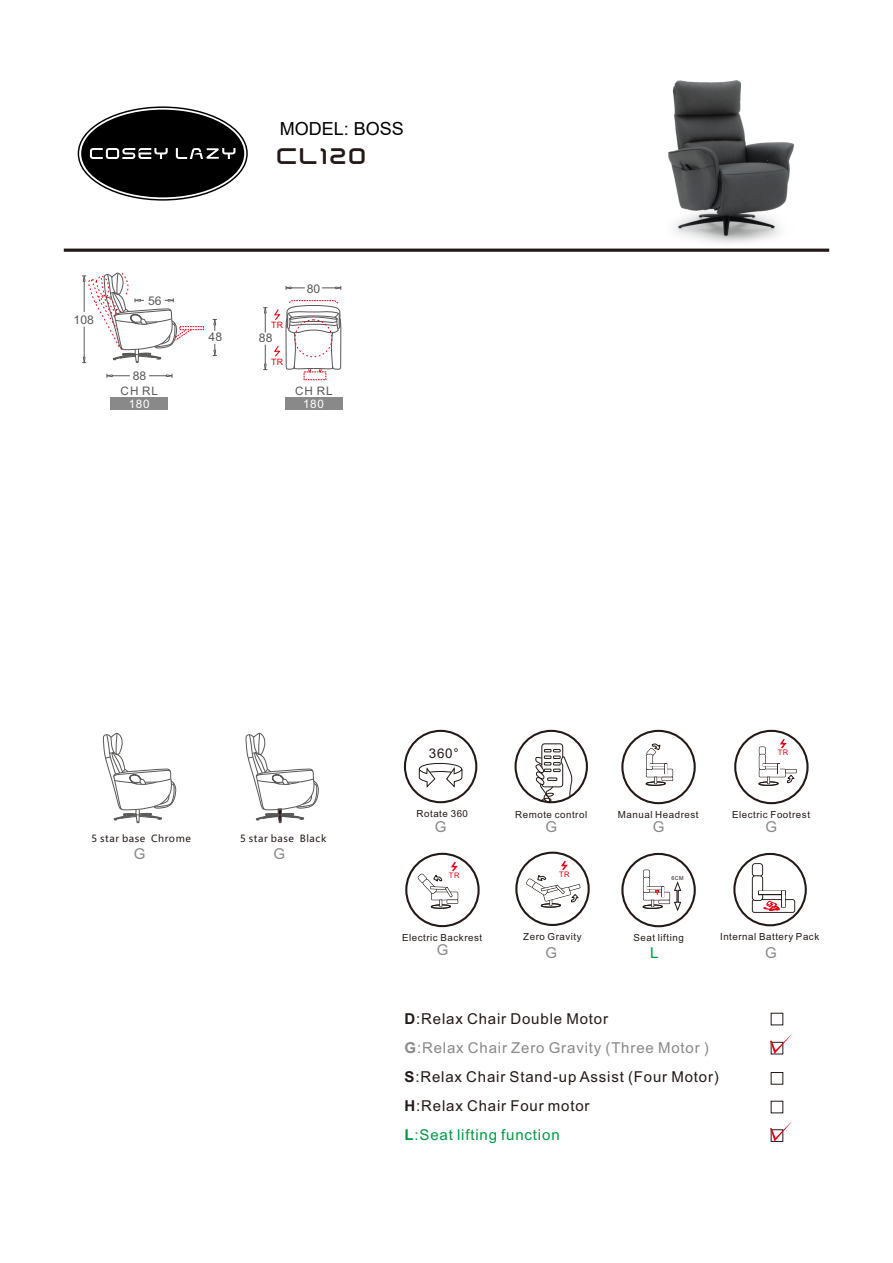
<style>
.page{position:relative;width:893px;height:1263px;background:#fff}
.page>*{position:absolute;margin:0;border:0;box-sizing:border-box;transform-origin:0 0}
.t1{font:27px "Saved By Zero";letter-spacing:.065em;color:#231916}
.t2{font:18px "Arial";color:#000}
.t3{font:15px/29px "Arial";letter-spacing:.055em;color:#231916}
.t4{font:15px "Arial";color:#898989}
.t5{font:15px "Arial";color:#094}
.t6{font:13.35px "Arial";color:#231916}
.t7{font:12px "Arial";color:#595857}
.t8{font:11.7px "Arial";letter-spacing:.08em;color:#595857}
.t9{font:11.7px "Arial";letter-spacing:.055em;color:#fff}
.t10{font:9.75px "Arial";letter-spacing:.055em;color:#231916}
.t11{font:9.75px "Microsoft Ya Hei";letter-spacing:.06em;color:#231916}
.t12{font:8.85px "Arial";color:#e60013}
.t13{font:7.65px "Arial";color:#e60013}
.t14{font:5.4px "Arial";color:#231916}
.s1{font-weight:700}
.s2{font-weight:700;color:#898989}
.s3{color:#898989}
.s4{font-weight:700;color:#094}
.s5{color:#094}
</style>
<div class="page">
<hr style="left:64px;top:249px;width:765px;height:3px;background:#231916">
<svg style="left:213px;top:344px;width:4px;height:12px"></svg>
<svg style="left:213px;top:319px;width:4px;height:12px"></svg>
<div style="left:111px;top:398px;width:57px;height:12px;background:#898989"></div>
<svg style="left:263px;top:345px;width:4px;height:26px"></svg>
<svg style="left:263px;top:307px;width:4px;height:26px"></svg>
<svg style="left:322px;top:286px;width:20px;height:4px"></svg>
<div style="left:285px;top:398px;width:58px;height:12px;background:#898989"></div>
<svg style="left:274px;top:300px;width:68px;height:98px"></svg>
<div style="left:771px;top:1072px;width:12px;height:13px;border:1px solid #231916"></div>
<div style="left:771px;top:1129px;width:12px;height:13px;border:1px solid #231916"></div>
<svg style="left:770px;top:1035px;width:21px;height:19px"></svg>
<svg style="left:285px;top:286px;width:20px;height:4px"></svg>
<svg style="left:78px;top:106px;width:170px;height:95px"></svg>
<svg style="left:82px;top:272px;width:110px;height:106px"></svg>
<svg style="left:103px;top:732px;width:74px;height:92px"></svg>
<svg style="left:245px;top:732px;width:74px;height:92px"></svg>
<div style="left:646px;top:769px;width:27px;height:8px;border:1px solid #231916"></div>
<div style="left:621px;top:730px;width:75px;height:74px;border:2px solid #231916;border-radius:50%"></div>
<div style="left:661px;top:777px;width:12px;height:4px;border:1px solid #231916"></div>
<svg style="left:645px;top:743px;width:27px;height:43px"></svg>
<div style="left:515px;top:852px;width:75px;height:74px;border:2px solid #231916;border-radius:50%"></div>
<svg style="left:525px;top:859px;width:56px;height:49px"></svg>
<div style="left:405px;top:853px;width:75px;height:74px;border:2px solid #231916;border-radius:50%"></div>
<svg style="left:416px;top:860px;width:43px;height:49px"></svg>
<div style="left:759px;top:769px;width:27px;height:8px;border:1px solid #231916"></div>
<div style="left:759px;top:769px;width:26px;height:8px;background:#fff"></div>
<div style="left:759px;top:746px;width:7px;height:9px;border:1px solid #231916;border-radius:2px"></div>
<div style="left:759px;top:747px;width:6px;height:7px;background:#fff;border-radius:2px"></div>
<div style="left:759px;top:754px;width:7px;height:16px;border:1px solid #231916;border-radius:2px"></div>
<div style="left:759px;top:754px;width:6px;height:15px;background:#fff;border-radius:2px"></div>
<svg style="left:758px;top:763px;width:22px;height:23px"></svg>
<div style="left:734px;top:730px;width:75px;height:74px;border:2px solid #231916;border-radius:50%"></div>
<div style="left:785px;top:769px;width:12px;height:4px;border:1px solid #231916"></div>
<svg style="left:780px;top:738px;width:7px;height:11px"></svg>
<svg style="left:786px;top:770px;width:10px;height:13px"></svg>
<svg style="left:418px;top:762px;width:45px;height:26px"></svg>
<div style="left:404px;top:730px;width:73px;height:73px;border:2px solid #231916;border-radius:50%"></div>
<div style="left:752px;top:899px;width:43px;height:14px;border:2px solid #231916;border-radius:2px"></div>
<div style="left:753px;top:900px;width:41px;height:12px;background:#fff;border-radius:2px"></div>
<div style="left:752px;top:863px;width:11px;height:14px;border:2px solid #231916;border-radius:2px"></div>
<div style="left:753px;top:864px;width:9px;height:12px;background:#fff;border-radius:2px"></div>
<div style="left:752px;top:875px;width:11px;height:26px;border:2px solid #231916;border-radius:2px"></div>
<div style="left:753px;top:876px;width:9px;height:24px;background:#fff;border-radius:2px"></div>
<div style="left:758px;top:890px;width:28px;height:5px;border:2px solid #231916"></div>
<hr style="left:759px;top:891px;width:26px;height:3px;background:#fff">
<div style="left:781px;top:890px;width:5px;height:18px;border:2px solid #231916"></div>
<hr style="left:782px;top:891px;width:3px;height:16px;background:#fff">
<div style="left:733px;top:853px;width:74px;height:73px;border:2px solid #231916;border-radius:50%"></div>
<svg style="left:763px;top:901px;width:17px;height:10px"></svg>
<div style="left:621px;top:853px;width:75px;height:74px;border:2px solid #231916;border-radius:50%"></div>
<svg style="left:642px;top:870px;width:39px;height:41px"></svg>
<div style="left:541px;top:743px;width:22px;height:44px;border:1px solid #231916;border-radius:3px"></div>
<svg style="left:534px;top:749px;width:39px;height:55px"></svg>
<div style="left:514px;top:730px;width:74px;height:73px;border:2px solid #231916;border-radius:50%"></div>
<svg style="left:770px;top:1122px;width:21px;height:19px"></svg>
<img style="left:668px;top:80px;width:127px;height:163px">
<p class="t2" style="left:280px;top:116px;width:126px">MODEL: BOSS</p>
<h1 class="t1" style="left:276px;top:143px;width:92px">Cl120</h1>
<p class="t7" style="left:74px;top:315px;width:22px">108</p>
<p class="t7" style="left:148px;top:296px;width:15px">56</p>
<p class="t7" style="left:133px;top:371px;width:15px">88</p>
<p class="t8" style="left:121px;top:386px;width:39px">CH RL</p>
<p class="t9" style="left:129px;top:399px;width:22px">180</p>
<p class="t7" style="left:209px;top:333px;width:15px">48</p>
<p class="t12" style="left:271px;top:322px;width:14px">TR</p>
<p class="t7" style="left:259px;top:334px;width:15px">88</p>
<p class="t12" style="left:271px;top:358px;width:14px">TR</p>
<p class="t7" style="left:307px;top:284px;width:15px">80</p>
<p class="t8" style="left:295px;top:386px;width:39px">CH RL</p>
<p class="t9" style="left:303px;top:399px;width:22px">180</p>
<p class="t11" style="left:92px;top:834px;width:101px">5 star base Chrome</p>
<p class="t11" style="left:240px;top:834px;width:88px">5 star base Black</p>
<p class="t4" style="left:134px;top:848px;width:13px">G</p>
<p class="t4" style="left:274px;top:848px;width:13px">G</p>
<p class="t6" style="left:429px;top:748px;width:31px">360°</p>
<p class="t10" style="left:417px;top:810px;width:53px">Rotate 360</p>
<p class="t10" style="left:515px;top:811px;width:74px">Remote control</p>
<p class="t10" style="left:618px;top:811px;width:82px">Manual Headrest</p>
<p class="t13" style="left:778px;top:750px;width:12px">TR</p>
<p class="t10" style="left:732px;top:811px;width:80px">Electric Footrest</p>
<p class="t4" style="left:435px;top:821px;width:13px">G</p>
<p class="t4" style="left:545px;top:821px;width:13px">G</p>
<p class="t4" style="left:766px;top:821px;width:13px">G</p>
<p class="t4" style="left:653px;top:821px;width:13px">G</p>
<p class="t13" style="left:449px;top:873px;width:12px">TR</p>
<p class="t13" style="left:559px;top:871px;width:12px">TR</p>
<p class="t14" style="left:671px;top:875px;width:13px">6CM</p>
<p class="t10" style="left:402px;top:934px;width:82px">Electric Backrest</p>
<p class="t10" style="left:523px;top:933px;width:60px">Zero Gravity</p>
<p class="t10" style="left:720px;top:933px;width:101px">Internal Battery Pack</p>
<p class="t10" style="left:633px;top:934px;width:52px">Seat lifting</p>
<p class="t4" style="left:437px;top:944px;width:13px">G</p>
<p class="t4" style="left:545px;top:947px;width:13px">G</p>
<p class="t5" style="left:650px;top:947px;width:10px">L</p>
<p class="t4" style="left:765px;top:947px;width:13px">G</p>
<p class="t3" style="left:405px;top:1006px;width:316px"><span class="s1">D</span>:Relax Chair Double Motor<br><span class="s2">G</span><span class="s3">:Relax Chair Zero Gravity (Three Motor )<br></span><span class="s1">S</span>:Relax Chair Stand-up Assist (Four Motor)<br><span class="s1">H</span>:Relax Chair Four motor<br><span class="s4">L</span><span class="s5">:Seat lifting function</span></p>
</div>
